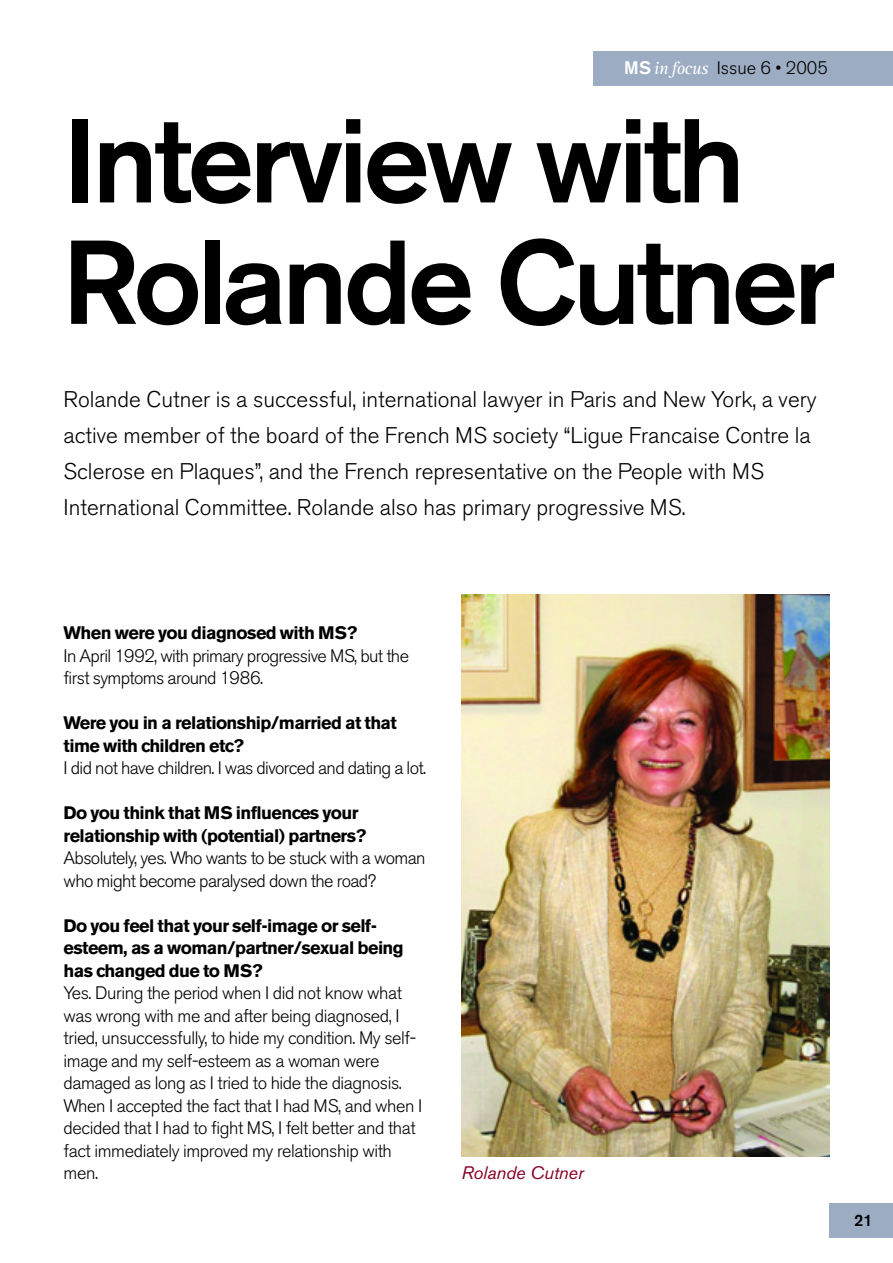
<style>
.page{position:relative;width:893px;height:1263px;background:#fff}
.page>*{position:absolute;margin:0;border:0;box-sizing:border-box;transform-origin:0 0}
.t1{font:700 117px/121.5px "Akzidenz Grotesk";letter-spacing:-.03em;color:#000}
.t2{font:300 22.5px/36px "Akzidenz Grotesk BE";color:#000}
.t3{font:300 18px/22.5px "Akzidenz Grotesk BE";letter-spacing:-.025em;color:#000}
.t4{font:700 18px/22.5px "Akzidenz Grotesk BE";letter-spacing:-.035em;color:#000}
.t5{font:300 18px "Akzidenz Grotesk BE";color:#000}
.t6{font:italic 18px "Akzidenz Grotesk BE";color:#880124}
.t7{font:500 16.5px "Akzidenz Grotesk BE";color:#000}
.s1{font-weight:500;color:#fff}
.s2{font-family:"Rotis Serif";font-weight:400;font-style:italic;color:#fff}
</style>
<div class="page">
<div style="left:829px;top:1204px;width:63px;height:34px;background:#9cacc2"></div>
<img style="left:461px;top:594px;width:368px;height:563px">
<div style="left:594px;top:51px;width:298px;height:34px;background:#9cacc2"></div>
<p class="t5" style="left:624px;top:61px;width:205px"><span class="s1">MS</span><span class="s2">infocus</span> Issue 6 • 2005</p>
<h1 class="t1" style="left:64px;top:110px;width:773px">Interview with<br>Rolande Cutner</h1>
<p class="t2" style="left:64px;top:384px;width:754px">Rolande Cutner is a successful, international lawyer in Paris and New York, a very active member of the board of the French MS society “Ligue Francaise Contre la Sclerose en Plaques”, and the French representative on the People with MS International Committee. Rolande also has primary progressive MS.</p>
<p class="t4" style="left:64px;top:623px;width:295px">When were you diagnosed with MS?</p>
<p class="t3" style="left:64px;top:646px;width:347px">In April 1992, with primary progressive MS, but the first symptoms around 1986.</p>
<p class="t4" style="left:64px;top:713px;width:335px">Were you in a relationship/married at that time with children etc?</p>
<p class="t3" style="left:64px;top:759px;width:364px">I did not have children. I was divorced and dating a lot.</p>
<p class="t4" style="left:64px;top:803px;width:304px">Do you think that MS influences your relationship with (potential) partners?</p>
<p class="t3" style="left:64px;top:849px;width:363px">Absolutely, yes. Who wants to be stuck with a woman who might become paralysed down the road?</p>
<p class="t4" style="left:64px;top:916px;width:342px">Do you feel that your self-image or self&shy;esteem, as a woman/partner/sexual being has changed due to MS?</p>
<p class="t3" style="left:64px;top:984px;width:360px">Yes. During the period when I did not know what was wrong with me and after being diagnosed, I tried, unsuccessfully, to hide my condition. My self&shy;image and my self-esteem as a woman were damaged as long as I tried to hide the diagnosis.<br>When I accepted the fact that I had MS, and when I decided that I had to fight MS, I felt better and that fact immediately improved my relationship with men.</p>
<p class="t6" style="left:461px;top:1166px;width:124px">Rolande Cutner</p>
<p class="t7" style="left:854px;top:1215px;width:20px">21</p>
</div>
